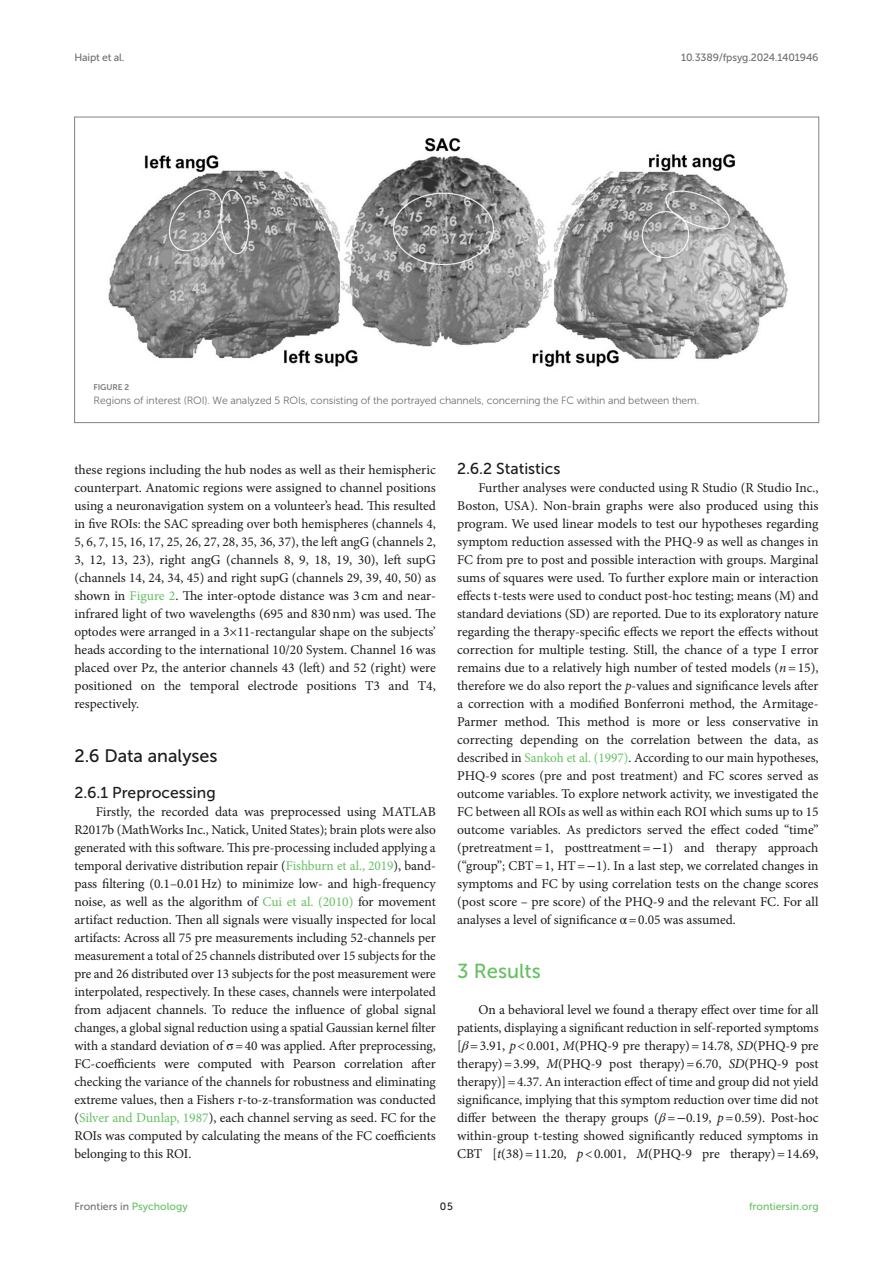
<style>
.page{position:relative;width:893px;height:1263px;background:#fff}
.page>*{position:absolute;margin:0;border:0;box-sizing:border-box;transform-origin:0 0}
.HEAD_1{font:20.25px "Museo Sans 500";color:#65c161}
.HEAD_2{font:18px "Museo Sans 500";color:#1b1c1b}
.HEAD_3_after_HEAD_2{font:15.75px "Museo Sans 500";color:#1b1c1b}
.HEAD_3{font:15.75px "Museo Sans 500";color:#1b1c1b}
.TEXT_FLUSH{font:13.5px/18px "Minion Pro";letter-spacing:-.005em;color:#1b1c1b;text-align:justify}
.FIG_LEG{font:10.5px "Museo Sans 300";letter-spacing:-.01em;color:#706f70}
.t1{font:10.5px "Museo Sans 500";letter-spacing:-.015em;color:#706f70}
.t2{font:10.5px "Museo Sans 500";color:#65c161}
.t3{font:10.5px "Museo Sans 500";color:#1b1c1b}
.FIG_HD{font:8.25px "Museo Sans 700";letter-spacing:-.01em;color:#7e7f7f}
.s1{color:#65c161}
.s2{font-family:"STIX General"}
.s3{font-style:italic}
.s4{font-family:"STIX General";font-style:italic}
</style>
<div class="page">
<img style="left:108px;top:138px;width:680px;height:229px">
<p class="t1" style="left:74px;top:51px;width:52px">Haipt et al.</p>
<p class="t1" style="left:681px;top:51px;width:139px">10.3389/fpsyg.2024.1401946</p>
<p class="FIG_HD" style="left:94px;top:383px;width:37px">FIGURE 2</p>
<p class="FIG_LEG" style="left:94px;top:394px;width:607px">Regions of interest (ROI). We analyzed 5 ROIs, consisting of the portrayed channels, concerning the FC within and between them.</p>
<p class="TEXT_FLUSH" style="left:74px;top:461px;width:363px">these regions including the hub nodes as well as their hemispheric counterpart. Anatomic regions were assigned to channel positions using a neuronavigation system on a volunteer’s head. This resulted in five ROIs: the SAC spreading over both hemispheres (channels 4, 5, 6, 7, 15, 16, 17, 25, 26, 27, 28, 35, 36, 37), the left angG (channels 2, 3, 12, 13, 23), right angG (channels 8, 9, 18, 19, 30), left supG (channels 14, 24, 34, 45) and right supG (channels 29, 39, 40, 50) as shown in <span class="s1">Figure 2</span>. The inter-optode distance was 3 cm and near&shy;infrared light of two wavelengths (695 and 830nm) was used. The optodes were arranged in a 3×11-rectangular shape on the subjects’ heads according to the international 10/20 System. Channel 16 was placed over Pz, the anterior channels 43 (left) and 52 (right) were positioned on the temporal electrode positions T3 and T4, respectively.</p>
<p class="HEAD_2" style="left:74px;top:746px;width:145px">2.6 Data analyses</p>
<p class="HEAD_3_after_HEAD_2" style="left:74px;top:784px;width:143px">2.6.1 Preprocessing</p>
<p class="TEXT_FLUSH" style="left:74px;top:803px;width:363px;text-indent:21px">Firstly, the recorded data was preprocessed using MATLAB R2017b (MathWorks Inc., Natick, United States); brain plots were also generated with this software. This pre-processing included applying a temporal derivative distribution repair (<span class="s1">Fishburn et al., 2019</span>), band&shy;pass filtering (0.1–0.01Hz) to minimize low- and high-frequency noise, as well as the algorithm of <span class="s1">Cui et al. (2010)</span> for movement artifact reduction. Then all signals were visually inspected for local artifacts: Across all 75 pre measurements including 52-channels per measurement a total of 25 channels distributed over 15 subjects for the pre and 26 distributed over 13 subjects for the post measurement were interpolated, respectively. In these cases, channels were interpolated from adjacent channels. To reduce the influence of global signal changes, a global signal reduction using a spatial Gaussian kernel filter with a standard deviation of <span class="s2">σ</span>=40 was applied. After preprocessing, FC-coefficients were computed with Pearson correlation after checking the variance of the channels for robustness and eliminating extreme values, then a Fishers r-to-z-transformation was conducted (<span class="s1">Silver and Dunlap, 1987</span>), each channel serving as seed. FC for the ROIs was computed by calculating the means of the FC coefficients belonging to this ROI.</p>
<p class="HEAD_3" style="left:457px;top:460px;width:105px">2.6.2 Statistics</p>
<p class="TEXT_FLUSH" style="left:457px;top:479px;width:363px;text-indent:21px">Further analyses were conducted using R Studio (R Studio Inc., Boston, USA). Non-brain graphs were also produced using this program. We used linear models to test our hypotheses regarding symptom reduction assessed with the PHQ-9 as well as changes in FC from pre to post and possible interaction with groups. Marginal sums of squares were used. To further explore main or interaction effects t-tests were used to conduct post-hoc testing; means (M) and standard deviations (SD) are reported. Due to its exploratory nature regarding the therapy-specific effects we report the effects without correction for multiple testing. Still, the chance of a type I error remains due to a relatively high number of tested models (<span class="s3">n</span>=15), therefore we do also report the <span class="s3">p</span>-values and significance levels after a correction with a modified Bonferroni method, the Armitage-Parmer method. This method is more or less conservative in correcting depending on the correlation between the data, as described in <span class="s1">Sankoh et al. (1997)</span>. According to our main hypotheses, PHQ-9 scores (pre and post treatment) and FC scores served as outcome variables. To explore network activity, we investigated the FC between all ROIs as well as within each ROI which sums up to 15 outcome variables. As predictors served the effect coded “time” (pretreatment=1, posttreatment=<span class="s2">−</span>1) and therapy approach (“group”; CBT=1, HT=<span class="s2">−</span>1). In a last step, we correlated changes in symptoms and FC by using correlation tests on the change scores (post score – pre score) of the PHQ-9 and the relevant FC. For all analyses a level of significance <span class="s2">α</span>=0.05 was assumed.</p>
<p class="HEAD_1" style="left:457px;top:960px;width:85px">3 Results</p>
<p class="TEXT_FLUSH" style="left:457px;top:1001px;width:363px;text-indent:21px">On a behavioral level we found a therapy effect over time for all patients, displaying a significant reduction in self-reported symptoms [<span class="s4">β</span>=3.91, <span class="s3">p</span>&lt;0.001, <span class="s3">M</span>(PHQ-9 pre therapy)=14.78, <span class="s3">SD</span>(PHQ-9 pre therapy)=3.99, <span class="s3">M</span>(PHQ-9 post therapy)=6.70, <span class="s3">SD</span>(PHQ-9 post therapy)]=4.37. An interaction effect of time and group did not yield significance, implying that this symptom reduction over time did not differ between the therapy groups (<span class="s4">β</span>=<span class="s2">−</span>0.19, <span class="s3">p</span>=0.59). Post-hoc within-group t-testing showed significantly reduced symptoms in CBT [<span class="s3">t</span>(38)=11.20, <span class="s3">p</span>&lt;0.001, <span class="s3">M</span>(PHQ-9 pre therapy)=14.69,</p>
<p class="t1" style="left:74px;top:1200px;width:115px">Frontiers in <span class="s1">Psychology</span></p>
<p class="t3" style="left:440px;top:1200px;width:14px">05</p>
<p class="t2" style="left:749px;top:1200px;width:71px">frontiersin.org</p>
</div>
